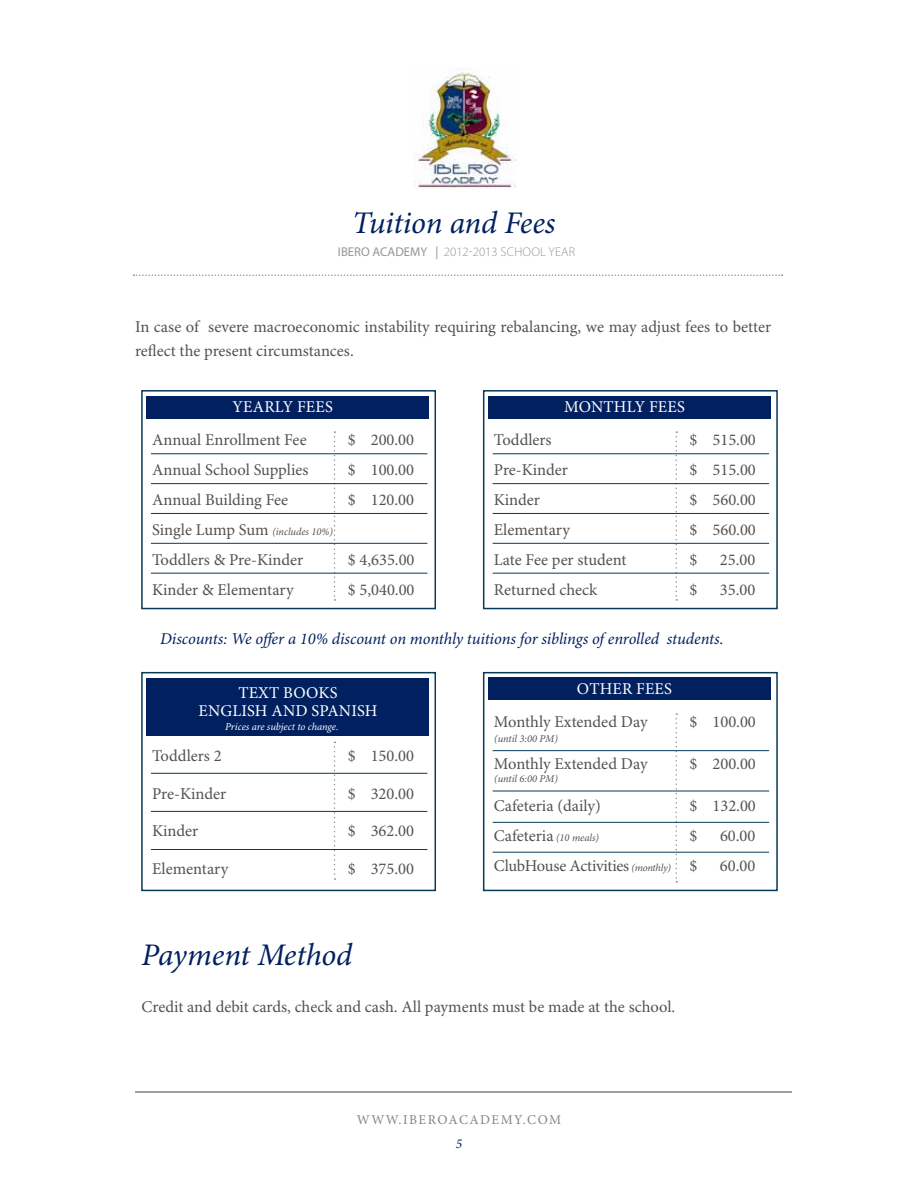
<style>
.page{position:relative;width:918px;height:1188px;background:#fff}
.page>*{position:absolute;margin:0;border:0;box-sizing:border-box;transform-origin:0 0}
.t1{font:italic 31.5px "Minion Pro";letter-spacing:-.01em;color:#002060}
.t2{font:16.5px/24px "Minion Pro";color:#525252}
.t3{font:italic 16.5px "Minion Pro";letter-spacing:-.01em;color:#002060}
.t4{font:16.5px/18px "Minion Pro";letter-spacing:.01em;color:#fff}
.t5{font:13.5px "Minion Pro";letter-spacing:.11em;color:#858585}
.t6{font:italic 13.5px "Minion Pro";color:#002060}
.t7{font:300 12.75px "Myriad Pro";letter-spacing:.02em;color:#939598}
.t8{font:italic 10.5px "Minion Pro";letter-spacing:-.005em;color:#525252}
.t9{font:italic 10.5px "Minion Pro";letter-spacing:-.01em;color:#fff}
.s1{font-weight:400}
.s2{font-style:italic;font-size:10.5px}
</style>
<div class="page">
<hr style="left:135px;top:1091px;width:657px;height:2px;background:#808285">
<svg style="left:134px;top:274px;width:649px;height:2px"></svg>
<img style="left:413px;top:68px;width:103px;height:120px">
<div style="left:146px;top:396px;width:283px;height:22px;background:#002060"></div>
<svg style="left:334px;top:431px;width:1px;height:170px"></svg>
<hr style="left:151px;top:453px;width:276px;height:1px;background:#083a59">
<hr style="left:151px;top:483px;width:276px;height:1px;background:#083a59">
<hr style="left:151px;top:513px;width:276px;height:1px;background:#083a59">
<hr style="left:151px;top:543px;width:276px;height:1px;background:#083a59">
<hr style="left:151px;top:573px;width:276px;height:1px;background:#083a59">
<div style="left:141px;top:390px;width:295px;height:219px;border:2px solid #083a59"></div>
<div style="left:488px;top:396px;width:283px;height:22px;background:#002060"></div>
<svg style="left:676px;top:431px;width:1px;height:170px"></svg>
<hr style="left:493px;top:453px;width:276px;height:1px;background:#083a59">
<hr style="left:493px;top:483px;width:276px;height:1px;background:#083a59">
<hr style="left:493px;top:513px;width:276px;height:1px;background:#083a59">
<hr style="left:493px;top:543px;width:276px;height:1px;background:#083a59">
<hr style="left:493px;top:573px;width:276px;height:1px;background:#083a59">
<div style="left:483px;top:390px;width:295px;height:219px;border:2px solid #083a59"></div>
<div style="left:146px;top:678px;width:283px;height:58px;background:#002060"></div>
<svg style="left:334px;top:742px;width:1px;height:138px"></svg>
<hr style="left:151px;top:773px;width:276px;height:1px;background:#083a59">
<hr style="left:151px;top:811px;width:276px;height:1px;background:#083a59">
<hr style="left:151px;top:849px;width:276px;height:1px;background:#083a59">
<div style="left:141px;top:672px;width:295px;height:219px;border:2px solid #083a59"></div>
<div style="left:488px;top:678px;width:283px;height:22px;background:#002060"></div>
<svg style="left:676px;top:713px;width:1px;height:170px"></svg>
<hr style="left:493px;top:750px;width:276px;height:1px;background:#083a59">
<hr style="left:493px;top:791px;width:276px;height:1px;background:#083a59">
<hr style="left:493px;top:822px;width:276px;height:1px;background:#083a59">
<hr style="left:493px;top:852px;width:276px;height:1px;background:#083a59">
<div style="left:483px;top:672px;width:295px;height:219px;border:2px solid #083a59"></div>
<h1 class="t1" style="left:352px;top:204px;width:205px">Tuition and Fees</h1>
<p class="t7" style="left:338px;top:245px;width:239px"><span class="s1">IBERO ACADEMY |</span> 2012-2013 SCHOOL YEAR</p>
<p class="t2" style="left:135px;top:315px;width:638px">In case of severe macroeconomic instability requiring rebalancing, we may adjust fees to better reflect the present circumstances.</p>
<p class="t4" style="left:233px;top:398px;width:100px">Yearly Fees</p>
<p class="t2" style="left:152px;top:428px;width:156px">Annual Enrollment Fee</p>
<p class="t2" style="left:348px;top:428px;width:68px">$ 200.00</p>
<p class="t2" style="left:152px;top:458px;width:158px">Annual School Supplies</p>
<p class="t2" style="left:348px;top:458px;width:68px">$ 100.00</p>
<p class="t2" style="left:152px;top:488px;width:138px">Annual Building Fee</p>
<p class="t2" style="left:348px;top:488px;width:68px">$ 120.00</p>
<p class="t2" style="left:152px;top:515px;width:182px;line-height:30px">Single Lump Sum <span class="s2">(includes 10%)<br></span>Toddlers &amp; Pre-Kinder</p>
<p class="t2" style="left:348px;top:548px;width:68px">$ 4,635.00</p>
<p class="t2" style="left:152px;top:578px;width:143px">Kinder &amp; Elementary</p>
<p class="t2" style="left:348px;top:578px;width:68px">$ 5,040.00</p>
<p class="t4" style="left:564px;top:398px;width:14px">MON</p>
<p class="t4" style="left:604px;top:398px;width:81px">THLY Fees</p>
<p class="t2" style="left:494px;top:428px;width:59px">Toddlers</p>
<p class="t2" style="left:690px;top:428px;width:68px">$ 515.00</p>
<p class="t2" style="left:494px;top:458px;width:76px">Pre-Kinder</p>
<p class="t2" style="left:690px;top:458px;width:68px">$ 515.00</p>
<p class="t2" style="left:494px;top:488px;width:48px">Kinder</p>
<p class="t2" style="left:690px;top:488px;width:68px">$ 560.00</p>
<p class="t2" style="left:494px;top:518px;width:78px">Elementary</p>
<p class="t2" style="left:690px;top:518px;width:68px">$ 560.00</p>
<p class="t2" style="left:494px;top:548px;width:134px">Late Fee per student</p>
<p class="t2" style="left:690px;top:548px;width:9px">$</p>
<p class="t2" style="left:720px;top:548px;width:37px">25.00</p>
<p class="t2" style="left:494px;top:578px;width:105px">Returned check</p>
<p class="t2" style="left:690px;top:578px;width:9px">$</p>
<p class="t2" style="left:720px;top:578px;width:37px">35.00</p>
<p class="t3" style="left:160px;top:629px;width:565px">Discounts: We offer a 10% discount on monthly tuitions for siblings of enrolled students.</p>
<p class="t4" style="left:199px;top:685px;width:139px;text-indent:40px">Text Books<br>English AND</p>
<p class="t4" style="left:312px;top:703px;width:68px">Spanish</p>
<p class="t9" style="left:225px;top:721px;width:115px">Prices are subject to change.</p>
<p class="t2" style="left:152px;top:745px;width:71px">Toddlers 2</p>
<p class="t2" style="left:348px;top:745px;width:68px">$ 150.00</p>
<p class="t2" style="left:152px;top:782px;width:76px">Pre-Kinder</p>
<p class="t2" style="left:348px;top:782px;width:68px">$ 320.00</p>
<p class="t2" style="left:152px;top:820px;width:48px">Kinder</p>
<p class="t2" style="left:348px;top:820px;width:68px">$ 362.00</p>
<p class="t2" style="left:152px;top:857px;width:78px">Elementary</p>
<p class="t2" style="left:348px;top:857px;width:68px">$ 375.00</p>
<p class="t4" style="left:577px;top:680px;width:35px">OTHER</p>
<p class="t4" style="left:636px;top:680px;width:36px">Fees</p>
<p class="t2" style="left:494px;top:710px;width:156px">Monthly Extended Day</p>
<p class="t2" style="left:690px;top:710px;width:68px">$ 100.00</p>
<p class="t2" style="left:494px;top:752px;width:156px">Monthly Extended Day</p>
<p class="t2" style="left:690px;top:752px;width:68px">$ 200.00</p>
<p class="t2" style="left:494px;top:794px;width:108px">Cafeteria (daily)</p>
<p class="t2" style="left:690px;top:794px;width:68px">$ 132.00</p>
<p class="t2" style="left:494px;top:824px;width:107px">Cafeteria <span class="s2">(10 meals)</span></p>
<p class="t2" style="left:690px;top:824px;width:9px">$</p>
<p class="t2" style="left:720px;top:824px;width:37px">60.00</p>
<p class="t2" style="left:494px;top:854px;width:205px">ClubHouse Activities <span class="s2">(monthly)</span> $</p>
<p class="t2" style="left:720px;top:854px;width:37px">60.00</p>
<p class="t8" style="left:494px;top:732px;width:65px">(until 3:00 PM)</p>
<p class="t8" style="left:494px;top:773px;width:65px">(until 6:00 PM)</p>
<h1 class="t1" style="left:141px;top:936px;width:212px">Payment Method</h1>
<p class="t2" style="left:141px;top:996px;width:535px">Credit and debit cards, check and cash. All payments must be made at the school.</p>
<p class="t5" style="left:357px;top:1112px;width:206px">www.iberoacademy.com</p>
<p class="t6" style="left:456px;top:1136px;width:8px">5</p>
</div>
